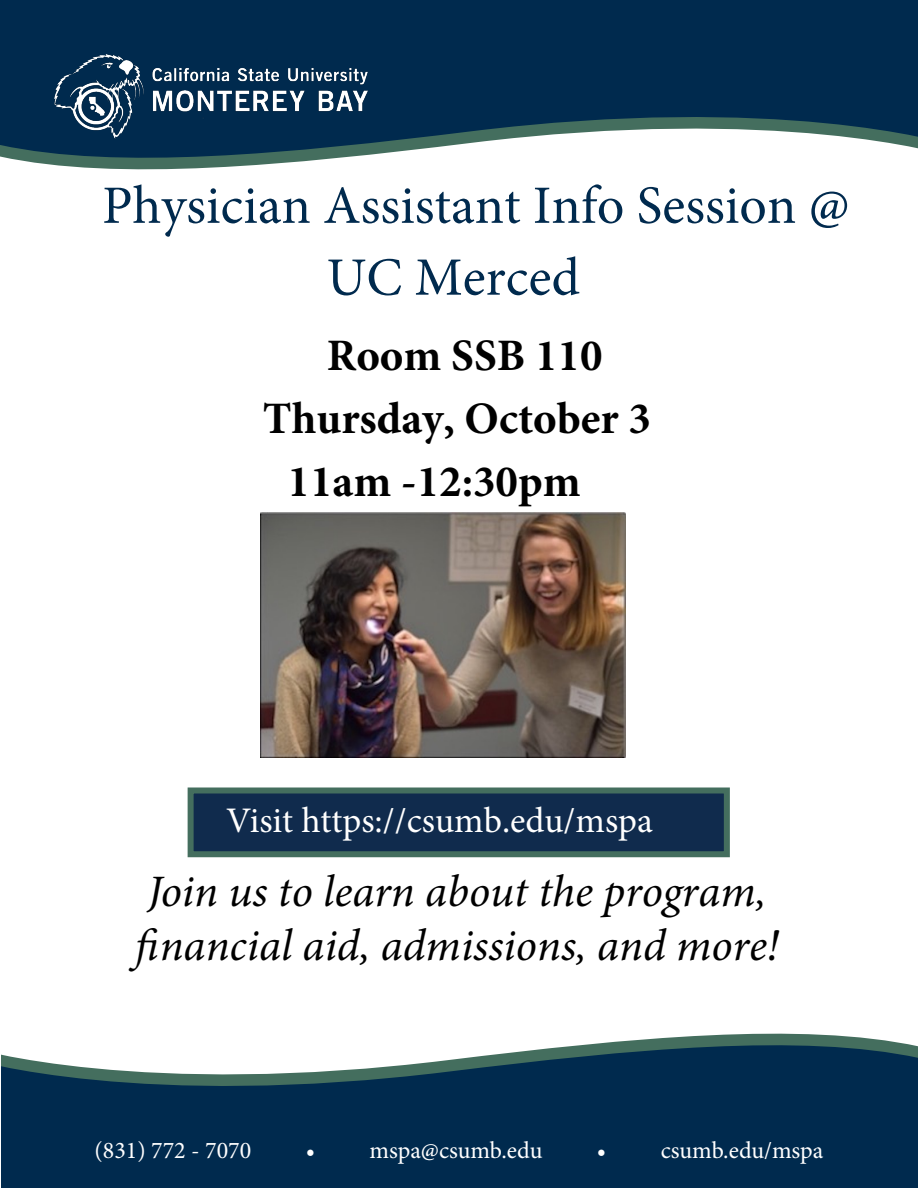
<style>
.page{position:relative;width:918px;height:1188px;background:#fff}
.page>*{position:absolute;margin:0;border:0;box-sizing:border-box;transform-origin:0 0}
.t1{font:54px/71.8px "Minion Pro";color:#002a4e}
.t2{font:italic 45px/54px "Minion Pro";color:#000}
.t3{font:700 45px "Minion Pro";color:#000}
.t4{font:36px "Minion Pro";color:#fff}
.t5{font:24px "Minion Pro";color:#fff}
</style>
<div class="page">
<svg style="left:0;top:0;width:918px;height:170px;fill:#002a4e"></svg>
<div style="left:188px;top:788px;width:542px;height:69px;background:#102b4d;border:6px solid #446e5e"></div>
<img style="left:55px;top:54px;width:313px;height:85px">
<svg style="left:1px;top:1033px;width:917px;height:155px;background:#294d68"></svg>
<img style="left:260px;top:513px;width:366px;height:244px">
<p class="t1" style="left:327px;top:170px;width:524px;text-indent:-225px">Physician Assistant Info Session @<br>UC Merced</p>
<p class="t3" style="left:327px;top:324px;width:277px">Room SSB 110</p>
<p class="t3" style="left:263px;top:387px;width:390px">Thursday, October 3</p>
<p class="t3" style="left:288px;top:450px;width:295px">11am -12:30pm</p>
<p class="t4" style="left:226px;top:796px;width:428px">Visit https://csumb.edu/mspa</p>
<p class="t2" style="left:135px;top:865px;width:645px">Join us to learn about the program, financial aid, admissions, and more!</p>
<p class="t5" style="left:95px;top:1134px;width:158px">(831) 772 - 7070</p>
<p class="t5" style="left:306px;top:1134px;width:238px">• mspa@csumb.edu</p>
<p class="t5" style="left:597px;top:1134px;width:228px">• csumb.edu/mspa</p>
</div>
